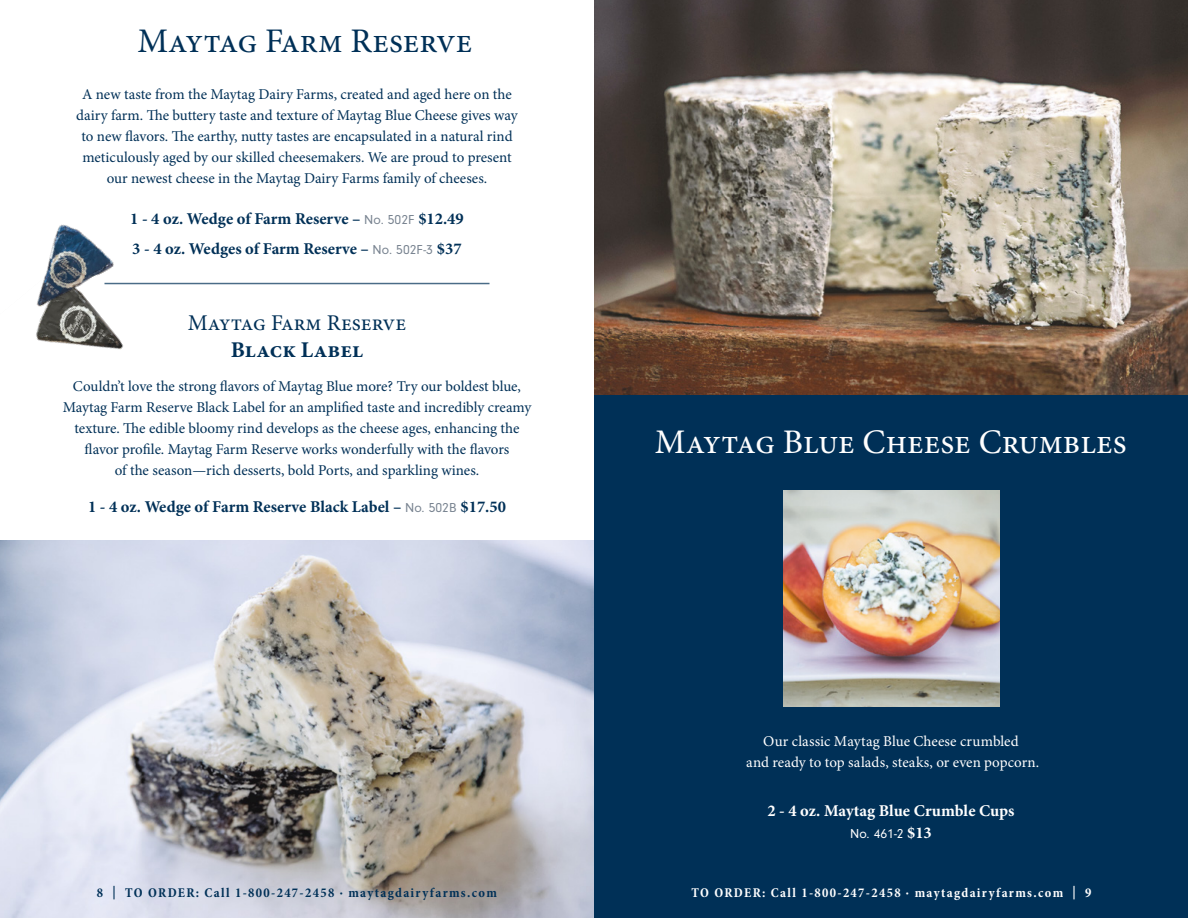
<style>
.page{position:relative;width:1188px;height:918px;background:#fff}
.page>*{position:absolute;margin:0;border:0;box-sizing:border-box;transform-origin:0 0}
.Headlines_Old_Fonts{font:34.5px "Minion Pro";color:#fff}
.Headlines_Old_Fonts-2{font:34.5px "Minion Pro";color:#003057}
.Headlines_Old_Fonts-3{font:22.5px/27px "Minion Pro";color:#003057;text-align:center}
.Descriptors{font:700 16.5px "Minion Pro";letter-spacing:-.005em;color:#003057}
.Descriptors-2{font:700 16.5px "Minion Pro";letter-spacing:-.01em;color:#fff}
.BODY_COPY_old_style{font:15px/21px "Minion Pro";letter-spacing:-.005em;color:#003057;text-align:center}
.Descriptors-3{font:15px/21px "Minion Pro";letter-spacing:.005em;color:#fff;text-align:center}
.t1{font:700 condensed 13.5px "Minion Pro";letter-spacing:.1em;color:#003057}
.t2{font:700 condensed 13.5px "Minion Pro";letter-spacing:.1em;color:#fff}
.Descriptors-4{font:13.5px "Neuzeit Gro";color:#fff}
.s1{font-family:"Neuzeit Gro";font-weight:400;font-size:13.5px;color:#788390}
.s2{font-weight:700}
.s3{font-size:16.5px}
.s4{font-family:"Minion Pro";font-weight:700;font-size:16.5px}
</style>
<div class="page">
<img style="left:0;top:540px;width:594px;height:378px">
<div style="left:594px;top:380px;width:594px;height:538px;background:#003057"></div>
<img style="left:594px;top:0;width:594px;height:394px">
<hr style="left:104px;top:283px;width:386px;height:1px;background:#003057">
<img style="left:36px;top:334px;width:87px;height:16px">
<img style="left:36px;top:224px;width:127px;height:110px">
<img style="left:784px;top:490px;width:216px;height:216px">
<p class="Headlines_Old_Fonts-2" style="left:137px;top:18px;width:336px">Maytag Farm Reserve</p>
<p class="BODY_COPY_old_style" style="left:76px;top:84px;width:443px">A new taste from the Maytag Dairy Farms, created and aged here on the dairy farm. The buttery taste and texture of Maytag Blue Cheese gives way to new flavors. The earthy, nutty tastes are encapsulated in a natural rind meticulously aged by our skilled cheesemakers. We are proud to present our newest cheese in the Maytag Dairy Farms family of cheeses.</p>
<p class="Descriptors" style="left:130px;top:207px;width:335px">1 - 4 oz. Wedge of Farm Reserve – <span class="s1">No. 502F</span> $12.49</p>
<p class="Descriptors" style="left:132px;top:237px;width:331px">3 - 4 oz. Wedges of Farm Reserve – <span class="s1">No. 502F-3</span> $37</p>
<p class="Headlines_Old_Fonts-3" style="left:188px;top:309px;width:220px">Maytag Farm Reserve<br><span class="s2">Black Label</span></p>
<p class="BODY_COPY_old_style" style="left:63px;top:376px;width:470px">Couldn’t love the strong flavors of Maytag Blue more? Try our boldest blue,<br>Maytag Farm Reserve Black Label for an amplified taste and incredibly creamy</p>
<p class="BODY_COPY_old_style" style="left:74px;top:418px;width:447px">texture. The edible bloomy rind develops as the cheese ages, enhancing the flavor profile. Maytag Farm Reserve works wonderfully with the flavors<br>of the season—rich desserts, bold Ports, and sparkling wines.</p>
<p class="Descriptors" style="left:88px;top:495px;width:419px">1 - 4 oz. Wedge of Farm Reserve Black Label – <span class="s1">No. 502B</span> $17.50</p>
<p class="t1" style="left:97px;top:884px;width:402px">8 | TO ORDER: Call 1-800-247-2458 <span class="s3">.</span> maytagdairyfarms.com</p>
<p class="Headlines_Old_Fonts" style="left:655px;top:419px;width:474px">Maytag Blue Cheese Crumbles</p>
<p class="Descriptors-3" style="left:746px;top:731px;width:295px">Our classic Maytag Blue Cheese crumbled<br>and ready to top salads, steaks, or even popcorn.</p>
<p class="Descriptors-2" style="left:767px;top:799px;width:249px">2 - 4 oz. Maytag Blue Crumble Cups</p>
<p class="Descriptors-4" style="left:850px;top:826px;width:83px">No. 461-2 <span class="s4">$13</span></p>
<p class="t2" style="left:692px;top:884px;width:402px">TO ORDER: Call 1-800-247-2458 <span class="s3">.</span> maytagdairyfarms.com | 9</p>
</div>
